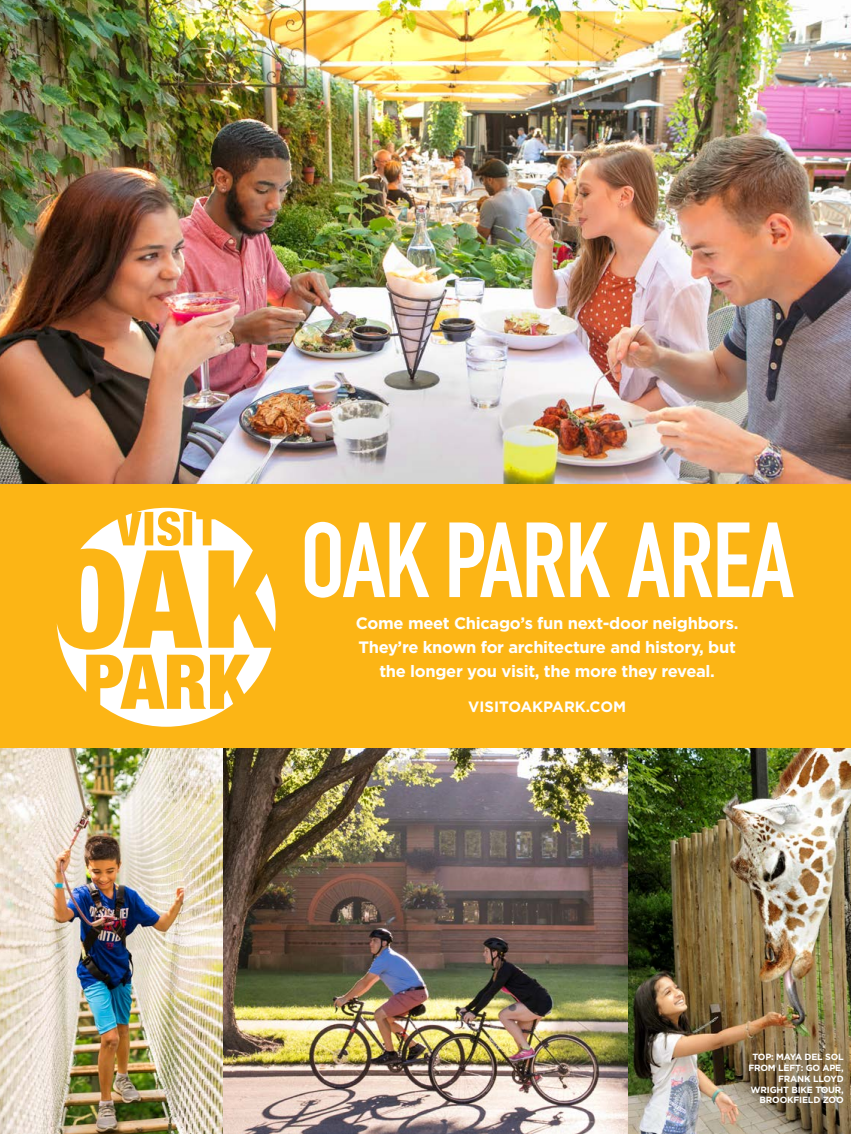
<style>
.page{position:relative;width:851px;height:1134px;background:#fff}
.page>*{position:absolute;margin:0;border:0;box-sizing:border-box;transform-origin:0 0}
.t1{font:700 104.7px "DIN Condensed";letter-spacing:-.01em;color:#fff}
.t2{font:700 16.5px/24px "Gotham";letter-spacing:-.02em;color:#fff;text-align:center}
.t3{font:700 15px "Gotham";color:#fff}
.t4{font:700 9px/10.8px "Gotham";letter-spacing:-.02em;color:#fff;text-align:right}
</style>
<div class="page">
<img style="left:0;top:748px;width:223px;height:386px">
<img style="left:627px;top:748px;width:223px;height:386px">
<img style="left:223px;top:748px;width:404px;height:386px">
<img style="left:0;top:0;width:850px;height:484px">
<div style="left:0;top:484px;width:850px;height:264px;background:#fcb515"></div>
<svg style="left:271px;top:586px;width:5px;height:46px"></svg>
<svg style="left:57px;top:508px;width:214px;height:219px"></svg>
<div style="left:742px;top:1047px;width:108px;height:67px;background:#000;opacity:.2"></div>
<h1 class="t1" style="left:300px;top:499px;width:495px">OAK PARK AREA</h1>
<p class="t2" style="left:356px;top:611px;width:384px">Come meet Chicago’s fun next-door neighbors.<br>They’re known for architecture and history, but the longer you visit, the more they reveal.</p>
<p class="t3" style="left:468px;top:697px;width:159px">VISITOAKPARK.COM</p>
<p class="t4" style="left:748px;top:1052px;width:97px">TOP: MAYA DEL SOL<br>FROM LEFT: GO APE,<br>FRANK LLOYD<br>WRIGHT BIKE TOUR,<br>BROOKFIELD ZOO</p>
</div>
